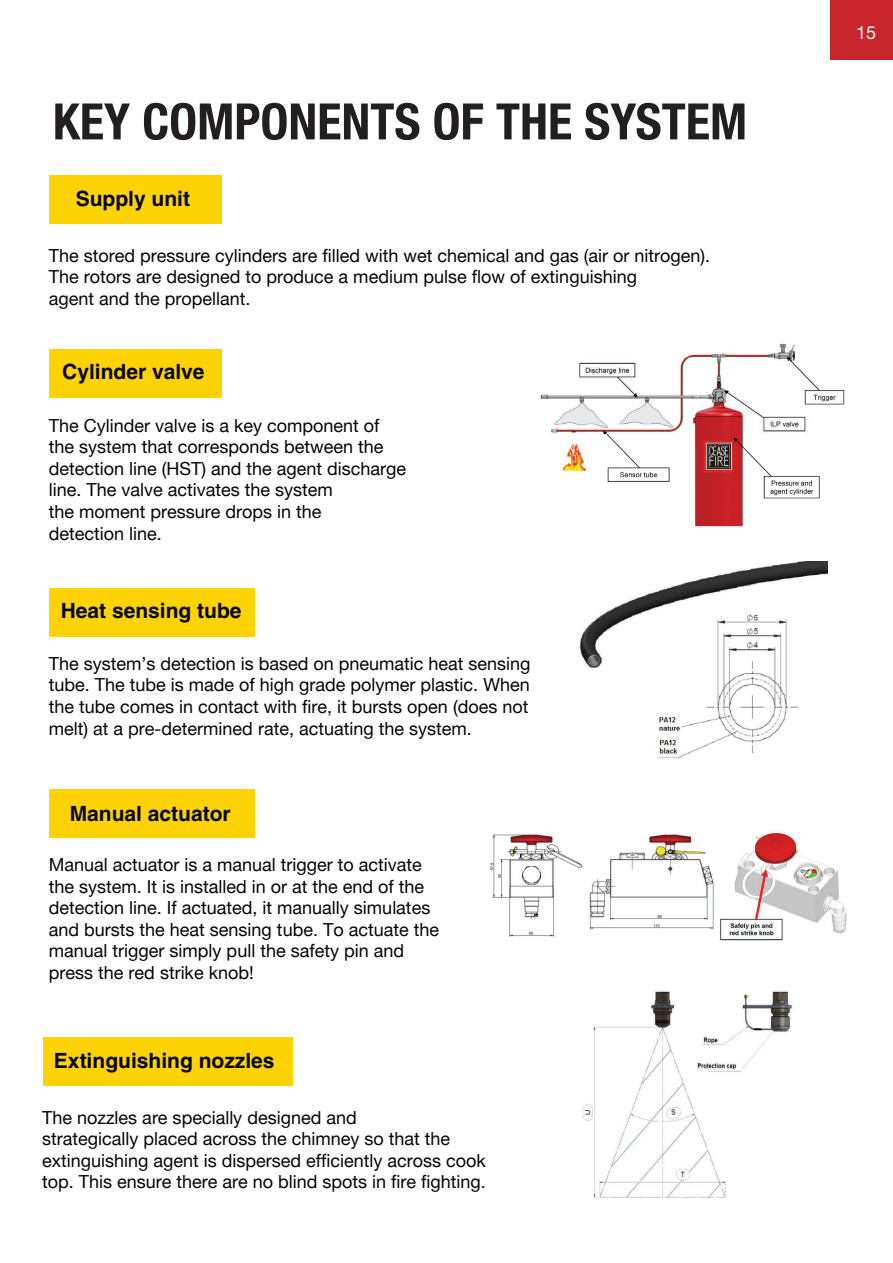
<style>
.page{position:relative;width:893px;height:1263px;background:#fff}
.page>*{position:absolute;margin:0;border:0;box-sizing:border-box;transform-origin:0 0}
.t1{font:700 condensed 50.25px "Helvetica Neue LT Std";color:#231f20}
.t2{font:700 21px "Helvetica LT Std";color:#040503}
.t3{font:18px/21.6px "Helvetica Neue";color:#040503}
.t4{font:18px "Helvetica Neue LT Std";color:#fff}
</style>
<div class="page">
<img style="left:540px;top:344px;width:305px;height:183px">
<div style="left:49px;top:588px;width:205px;height:48px;background:#fed304"></div>
<div style="left:49px;top:789px;width:205px;height:48px;background:#fed304"></div>
<div style="left:43px;top:1037px;width:249px;height:49px;background:#fed304"></div>
<img style="left:579px;top:562px;width:248px;height:197px">
<img style="left:489px;top:831px;width:358px;height:110px">
<img style="left:583px;top:990px;width:210px;height:208px">
<div style="left:49px;top:175px;width:172px;height:49px;background:#fed304"></div>
<div style="left:49px;top:349px;width:172px;height:48px;background:#fed304"></div>
<div style="left:831px;top:0;width:62px;height:60px;background:#c8242b"></div>
<h1 class="t1" style="left:53px;top:91px;width:696px">KEY COMPONENTS OF THE SYSTEM</h1>
<p class="t2" style="left:76px;top:185px;width:116px">Supply unit</p>
<p class="t3" style="left:49px;top:244px;width:663px">The stored pressure cylinders are filled with wet chemical and gas (air or nitrogen).<br>The rotors are designed to produce a medium pulse flow of extinguishing<br>agent and the propellant.</p>
<p class="t2" style="left:62px;top:359px;width:144px">Cylinder valve</p>
<p class="t3" style="left:49px;top:414px;width:359px">The Cylinder valve is a key component of the system that corresponds between the detection line (HST) and the agent discharge line. The valve activates the system<br>the moment pressure drops in the<br>detection line.</p>
<p class="t2" style="left:61px;top:598px;width:182px">Heat sensing tube</p>
<p class="t3" style="left:49px;top:652px;width:483px">The system’s detection is based on pneumatic heat sensing tube. The tube is made of high grade polymer plastic. When the tube comes in contact with fire, it bursts open (does not melt) at a pre-determined rate, actuating the system.</p>
<p class="t2" style="left:70px;top:801px;width:163px">Manual actuator</p>
<p class="t3" style="left:49px;top:853px;width:392px">Manual actuator is a manual trigger to activate the system. It is installed in or at the end of the detection line. If actuated, it manually simulates and bursts the heat sensing tube. To actuate the manual trigger simply pull the safety pin and press the red strike knob!</p>
<p class="t2" style="left:54px;top:1047px;width:222px">Extinguishing nozzles</p>
<p class="t3" style="left:42px;top:1106px;width:445px">The nozzles are specially designed and<br>strategically placed across the chimney so that the extinguishing agent is dispersed efficiently across cook top. This ensure there are no blind spots in fire fighting.</p>
<p class="t4" style="left:856px;top:22px;width:22px">15</p>
</div>
